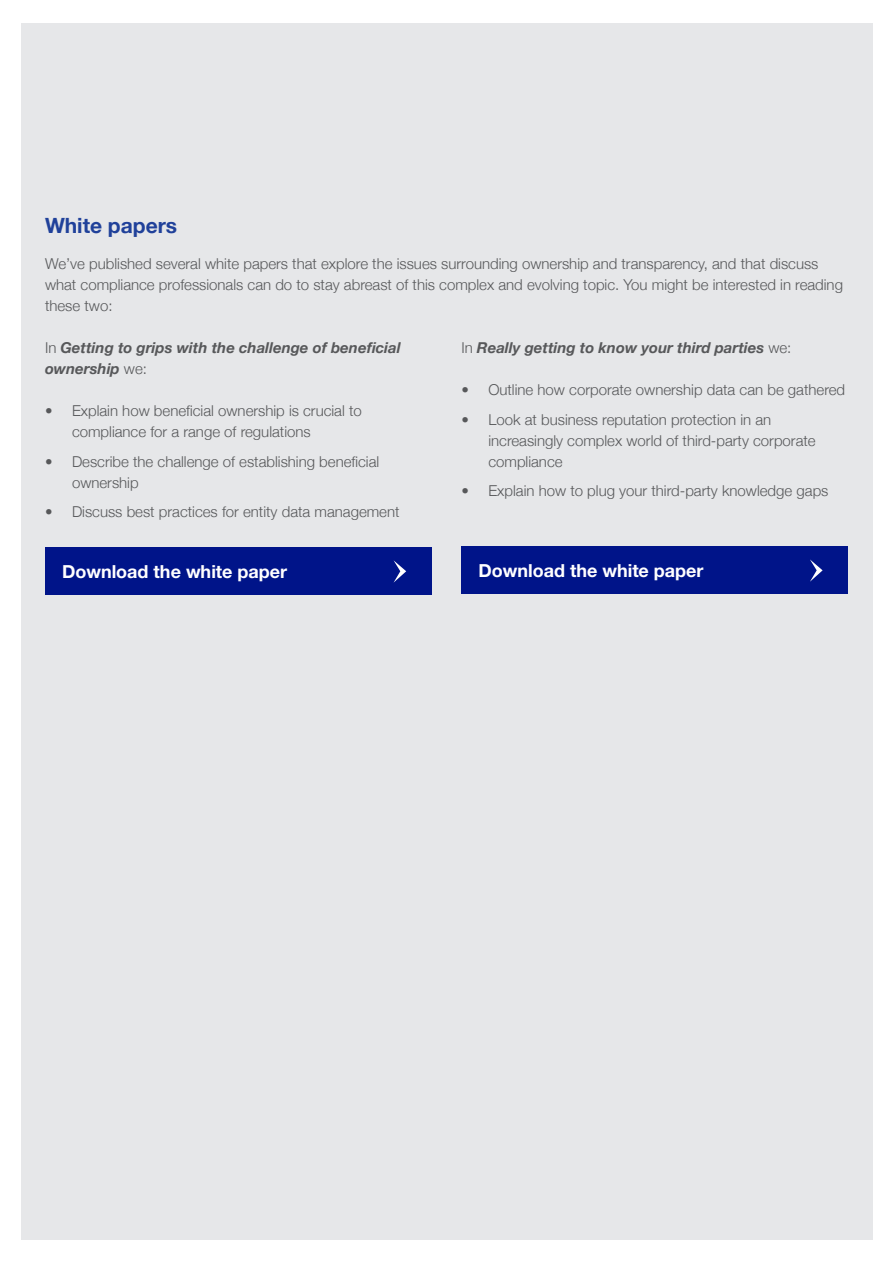
<style>
.page{position:relative;width:893px;height:1263px;background:#fff}
.page>*{position:absolute;margin:0;border:0;box-sizing:border-box;transform-origin:0 0}
.t1{font:700 condensed 21px "Helvetica Neue";color:#20419a}
.t2{font:700 18px "Helvetica Neue LTW1 G";color:#fff}
.t3{font:300 15px/21px "Helvetica Neue";color:#57585a}
.t4{font:italic 700 15px/21px "Helvetica Neue";color:#57585a}
.s1{font-weight:300;font-style:normal}
</style>
<div class="page">
<div style="left:21px;top:23px;width:851px;height:1217px;background:#e6e7e9"></div>
<div style="left:45px;top:548px;width:387px;height:47px;background:#001489"></div>
<svg style="left:394px;top:561px;width:12px;height:21px"></svg>
<div style="left:461px;top:547px;width:387px;height:47px;background:#001489"></div>
<svg style="left:810px;top:559px;width:13px;height:23px"></svg>
<p class="t1" style="left:45px;top:213px;width:134px">White papers</p>
<p class="t3" style="left:45px;top:252px;width:799px">We’ve published several white papers that explore the issues surrounding ownership and transparency, and that discuss what compliance professionals can do to stay abreast of this complex and evolving topic. You might be interested in reading these two:</p>
<p class="t4" style="left:45px;top:338px;width:357px"><span class="s1">In</span> Getting to grips with the challenge of beneficial ownership <span class="s1">we:</span></p>
<p class="t3" style="left:72px;top:399px;width:291px;text-indent:-27px">• Explain how beneficial ownership is crucial to compliance for a range of regulations</p>
<p class="t3" style="left:72px;top:450px;width:309px;text-indent:-27px">• Describe the challenge of establishing beneficial ownership</p>
<p class="t3" style="left:45px;top:500px;width:356px">• Discuss best practices for entity data management</p>
<p class="t4" style="left:461px;top:338px;width:332px"><span class="s1">In</span> Really getting to know your third parties <span class="s1">we:</span></p>
<p class="t3" style="left:461px;top:378px;width:385px">• Outline how corporate ownership data can be gathered</p>
<p class="t3" style="left:488px;top:408px;width:329px;text-indent:-27px">• Look at business reputation protection in an increasingly complex world of third-party corporate compliance</p>
<p class="t3" style="left:461px;top:479px;width:369px">• Explain how to plug your third-party knowledge gaps</p>
<p class="t2" style="left:62px;top:560px;width:227px">Download the white paper</p>
<p class="t2" style="left:478px;top:559px;width:227px">Download the white paper</p>
</div>
